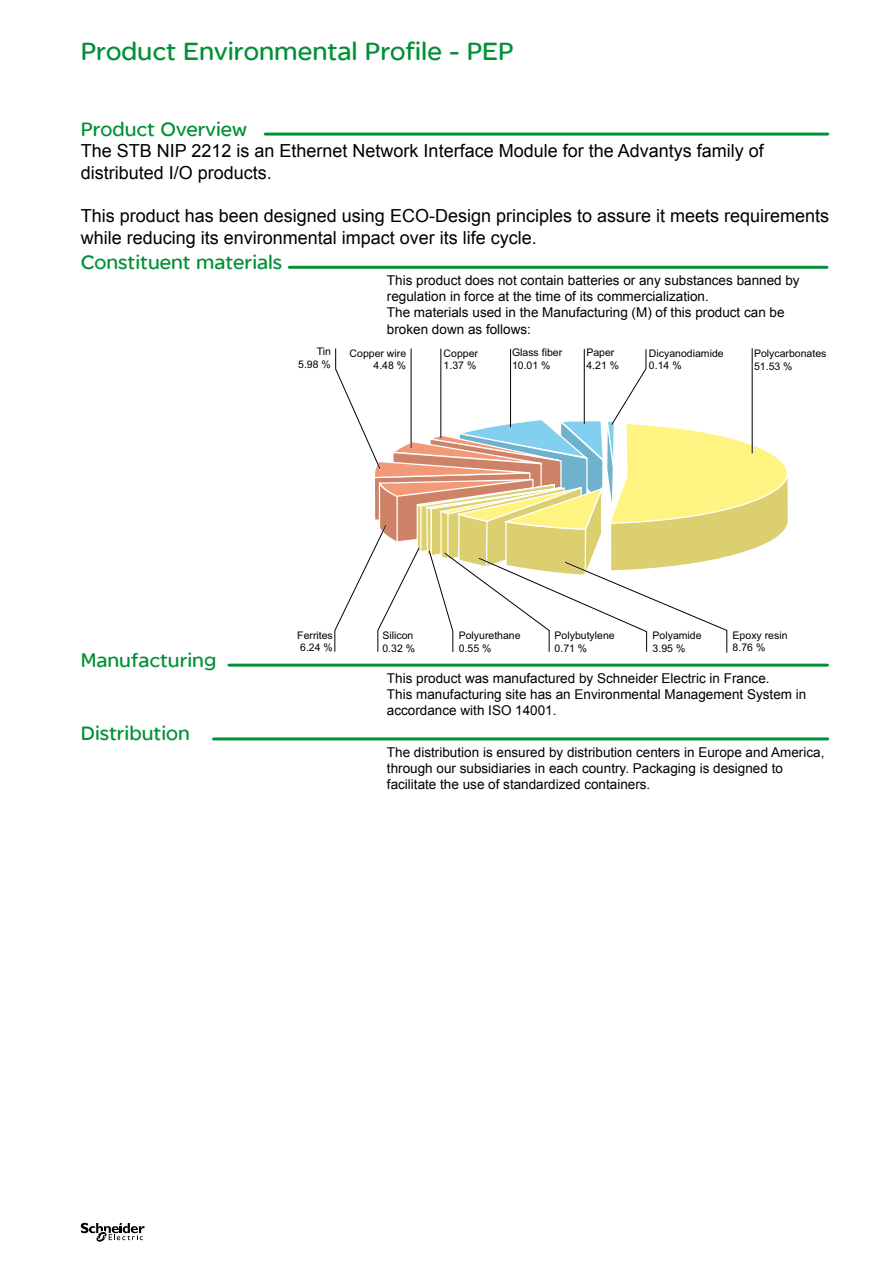
<style>
.page{position:relative;width:893px;height:1263px;background:#fff}
.page>*{position:absolute;margin:0;border:0;box-sizing:border-box;transform-origin:0 0}
.t1{font:27px "SE Optimist Semi";color:#009036}
.t2{font:21px "SE Optimist Semi";color:#009036}
.t3{font:18px/21.6px "Arial";color:#000}
.t4{font:13.5px/16.2px "Arial";color:#000}
.t5{font:10.5px/12.6px "Arial";color:#000}
</style>
<div class="page">
<svg style="left:81px;top:1223px;width:64px;height:19px"></svg>
<svg style="left:264px;top:133px;width:565px;height:3px"></svg>
<svg style="left:288px;top:266px;width:540px;height:3px"></svg>
<svg style="left:227px;top:664px;width:602px;height:3px"></svg>
<svg style="left:212px;top:737px;width:617px;height:3px"></svg>
<svg style="left:334px;top:348px;width:454px;height:305px"></svg>
<h1 class="t1" style="left:81px;top:36px;width:434px">Product Environmental Profile - PEP</h1>
<h2 class="t2" style="left:81px;top:117px;width:168px">Product Overview</h2>
<h3 class="t3" style="left:81px;top:140px;width:685px">The STB NIP 2212 is an Ethernet Network Interface Module for the Advantys family of distributed I/O products.</h3>
<h3 class="t3" style="left:81px;top:205px;width:750px">This product has been designed using ECO-Design principles to assure it meets requirements while reducing its environmental impact over its life cycle.</h3>
<h2 class="t2" style="left:81px;top:250px;width:203px">Constituent materials</h2>
<p class="t4" style="left:387px;top:272px;width:414px">This product does not contain batteries or any substances banned by regulation in force at the time of its commercialization.<br>The materials used in the Manufacturing (M) of this product can be broken down as follows:</p>
<p class="t5" style="left:298px;top:345px;width:34px;text-align:right">Tin<br>5.98 %</p>
<p class="t5" style="left:350px;top:347px;width:58px;text-align:right">Copper wire<br>4.48 %</p>
<p class="t5" style="left:444px;top:347px;width:36px">Copper<br>1.37 %</p>
<p class="t5" style="left:512px;top:346px;width:52px">Glass fiber<br>10.01 %</p>
<p class="t5" style="left:586px;top:346px;width:34px">Paper<br>4.21 %</p>
<p class="t5" style="left:649px;top:347px;width:76px">Dicyanodiamide<br>0.14 %</p>
<p class="t5" style="left:754px;top:347px;width:74px">Polycarbonates<br>51.53 %</p>
<h2 class="t2" style="left:81px;top:648px;width:137px">Manufacturing</h2>
<h2 class="t2" style="left:81px;top:722px;width:111px">Distribution</h2>
<p class="t5" style="left:297px;top:629px;width:37px">Ferrites<br>6.24 %</p>
<p class="t5" style="left:382px;top:629px;width:34px">Silicon<br>0.32 %</p>
<p class="t5" style="left:459px;top:629px;width:63px">Polyurethane<br>0.55 %</p>
<p class="t5" style="left:555px;top:629px;width:62px">Polybutylene<br>0.71 %</p>
<p class="t5" style="left:653px;top:629px;width:51px">Polyamide<br>3.95 %</p>
<p class="t5" style="left:733px;top:629px;width:56px">Epoxy resin<br>8.76 %</p>
<p class="t4" style="left:387px;top:670px;width:421px">This product was manufactured by Schneider Electric in France.<br>This manufacturing site has an Environmental Management System in accordance with ISO 14001.</p>
<p class="t4" style="left:387px;top:744px;width:439px">The distribution is ensured by distribution centers in Europe and America, through our subsidiaries in each country. Packaging is designed to facilitate the use of standardized containers.</p>
</div>
